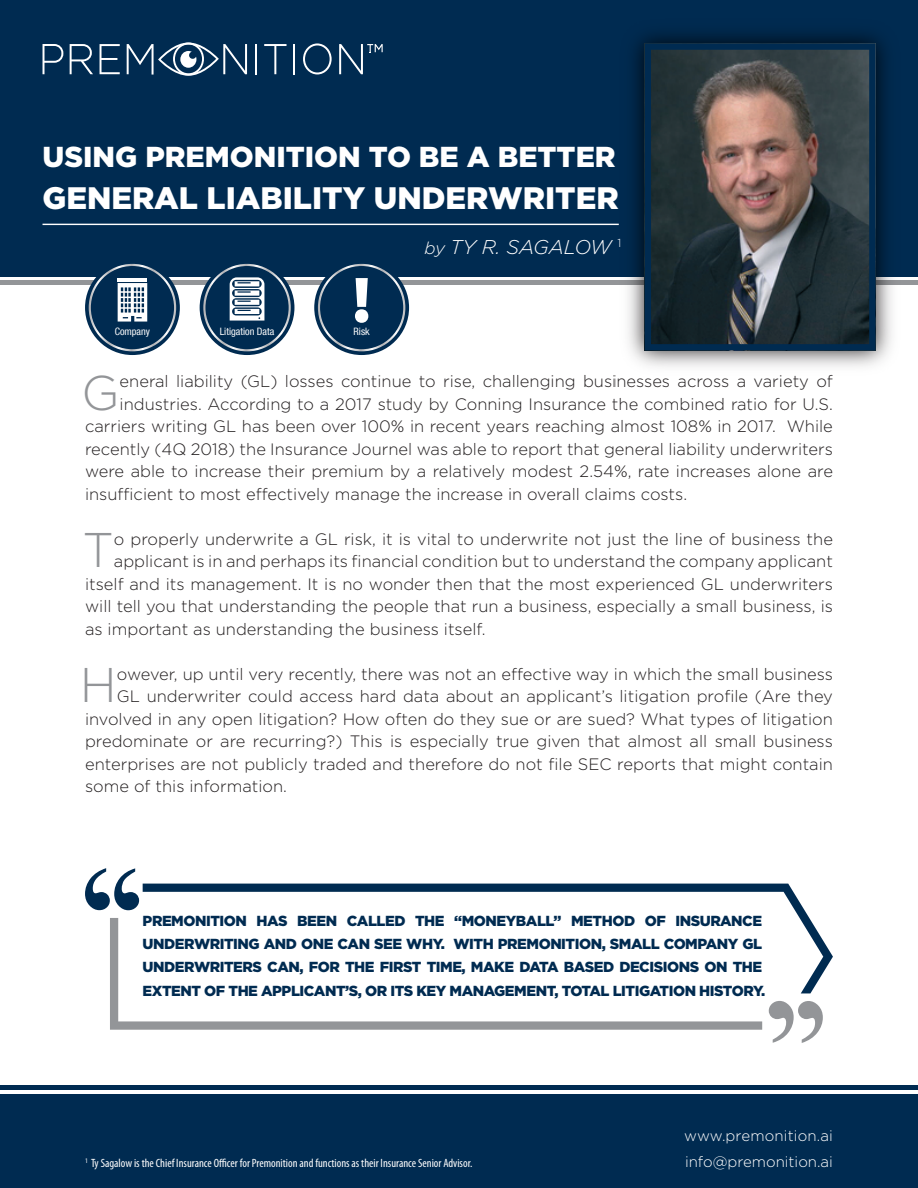
<style>
.page{position:relative;width:918px;height:1188px;background:#fff}
.page>*{position:absolute;margin:0;border:0;box-sizing:border-box;transform-origin:0 0}
.t1{font:300 48.6px "Gotham";color:#939598}
.t2{font:900 31.05px "Gotham";color:#fff}
.t3{font:900 28.8px "Gotham";color:#fff}
.t4{font:italic 300 19.95px "Gotham";letter-spacing:-.005em;color:#fff}
.t5{font:300 16.5px "Gotham";color:#231f20}
.t6{font:300 15px/25.5px "Gotham";color:#fff}
.t7{font:900 14.55px/23.2px "Gotham";letter-spacing:-.03em;color:#002b51}
.t8{font:condensed 12px "Myriad Pro";color:#fff}
.t9{font:condensed 10.2px "Helvetica Neue LT Com";color:#fff}
.s1{font-size:17.1px}
</style>
<div class="page">
<div style="left:0;top:0;width:918px;height:276px;background:#002b51"></div>
<hr style="left:0;top:281px;width:918px;height:4px;background:#939598">
<img style="left:616px;top:33px;width:288px;height:334px">
<svg style="left:645px;top:43px;width:230px;height:307px"></svg>
<hr style="left:43px;top:224px;width:576px;height:1px;background:#fff">
<svg style="left:43px;top:44px;width:20px;height:30px"></svg>
<hr style="left:255px;top:44px;width:2px;height:30px;background:#fff">
<hr style="left:293px;top:44px;width:2px;height:30px;background:#fff">
<svg style="left:70px;top:44px;width:23px;height:30px"></svg>
<svg style="left:339px;top:44px;width:44px;height:30px"></svg>
<svg style="left:303px;top:43px;width:29px;height:31px"></svg>
<svg style="left:264px;top:44px;width:23px;height:30px"></svg>
<svg style="left:100px;top:44px;width:20px;height:30px"></svg>
<svg style="left:127px;top:43px;width:120px;height:33px"></svg>
<div style="left:0;top:1094px;width:918px;height:94px;background:#002b51"></div>
<hr style="left:0;top:1086px;width:918px;height:4px;background:#002b51">
<div style="left:200px;top:260px;width:94px;height:95px;background:#002b51;border-radius:50%"></div>
<svg style="left:203px;top:264px;width:88px;height:87px"></svg>
<svg style="left:85px;top:260px;width:95px;height:95px"></svg>
<svg style="left:89px;top:264px;width:87px;height:87px"></svg>
<svg style="left:314px;top:260px;width:95px;height:95px"></svg>
<svg style="left:318px;top:264px;width:87px;height:87px"></svg>
<svg style="left:85px;top:868px;width:54px;height:42px"></svg>
<svg style="left:769px;top:1001px;width:54px;height:42px"></svg>
<svg style="left:110px;top:918px;width:652px;height:112px"></svg>
<svg style="left:143px;top:884px;width:690px;height:109px"></svg>
<h3 class="t3" style="left:43px;top:137px;width:575px">USING PREMONITION TO BE A BETTER</h3>
<h2 class="t2" style="left:43px;top:176px;width:578px">GENERAL LIABILITY UNDERWRITER</h2>
<p class="t4" style="left:425px;top:234px;width:198px"><span class="s1">by</span> TY R. SAGALOW <sup>1</sup></p>
<p class="t9" style="left:115px;top:325px;width:37px">Company</p>
<p class="t9" style="left:220px;top:325px;width:56px">Litigation Data</p>
<p class="t9" style="left:354px;top:325px;width:18px">Risk</p>
<h1 class="t1" style="left:81px;top:362px;width:40px">G</h1>
<p class="t5" style="left:120px;top:371px;width:715px">eneral liability (GL) losses continue to rise, challenging businesses across a variety of</p>
<p class="t5" style="left:120px;top:394px;width:715px">industries. According to a 2017 study by Conning Insurance the combined ratio for U.S.</p>
<p class="t5" style="left:85px;top:416px;width:749px">carriers writing GL has been over 100% in recent years reaching almost 108% in 2017. While</p>
<p class="t5" style="left:85px;top:439px;width:749px">recently (4Q 2018) the Insurance Journel was able to report that general liability underwriters</p>
<p class="t5" style="left:85px;top:461px;width:749px">were able to increase their premium by a relatively modest 2.54%, rate increases alone are</p>
<p class="t5" style="left:85px;top:484px;width:604px">insufficient to most effectively manage the increase in overall claims costs.</p>
<h1 class="t1" style="left:82px;top:519px;width:33px">T</h1>
<p class="t5" style="left:114px;top:529px;width:721px">o properly underwrite a GL risk, it is vital to underwrite not just the line of business the</p>
<p class="t5" style="left:114px;top:551px;width:721px">applicant is in and perhaps its financial condition but to understand the company applicant</p>
<p class="t5" style="left:85px;top:574px;width:749px">itself and its management. It is no wonder then that the most experienced GL underwriters</p>
<p class="t5" style="left:85px;top:596px;width:750px">will tell you that understanding the people that run a business, especially a small business, is</p>
<p class="t5" style="left:85px;top:619px;width:402px">as important as understanding the business itself.</p>
<h1 class="t1" style="left:80px;top:654px;width:38px">H</h1>
<p class="t5" style="left:117px;top:664px;width:718px">owever, up until very recently, there was not an effective way in which the small business</p>
<p class="t5" style="left:117px;top:686px;width:718px">GL underwriter could access hard data about an applicant’s litigation profile (Are they</p>
<p class="t5" style="left:85px;top:709px;width:749px">involved in any open litigation? How often do they sue or are sued? What types of litigation</p>
<p class="t5" style="left:85px;top:731px;width:749px">predominate or are recurring?) This is especially true given that almost all small business</p>
<p class="t5" style="left:85px;top:754px;width:749px">enterprises are not publicly traded and therefore do not file SEC reports that might contain</p>
<p class="t5" style="left:85px;top:776px;width:203px">some of this information.</p>
<p class="t7" style="left:143px;top:909px;width:624px">PREMONITION HAS BEEN CALLED THE “MONEYBALL” METHOD OF INSURANCE UNDERWRITING AND ONE CAN SEE WHY. WITH PREMONITION, SMALL COMPANY GL UNDERWRITERS CAN, FOR THE FIRST TIME, MAKE DATA BASED DECISIONS ON THE EXTENT OF THE APPLICANT’S, OR ITS KEY MANAGEMENT, TOTAL LITIGATION HISTORY.</p>
<p class="t8" style="left:85px;top:1156px;width:389px"><sup>1</sup> Ty Sagalow is the Chief Insurance Officer for Premonition and functions as their Insurance Senior Advisor.</p>
<p class="t6" style="left:684px;top:1123px;width:150px">www.premonition.ai info@premonition.ai</p>
</div>
